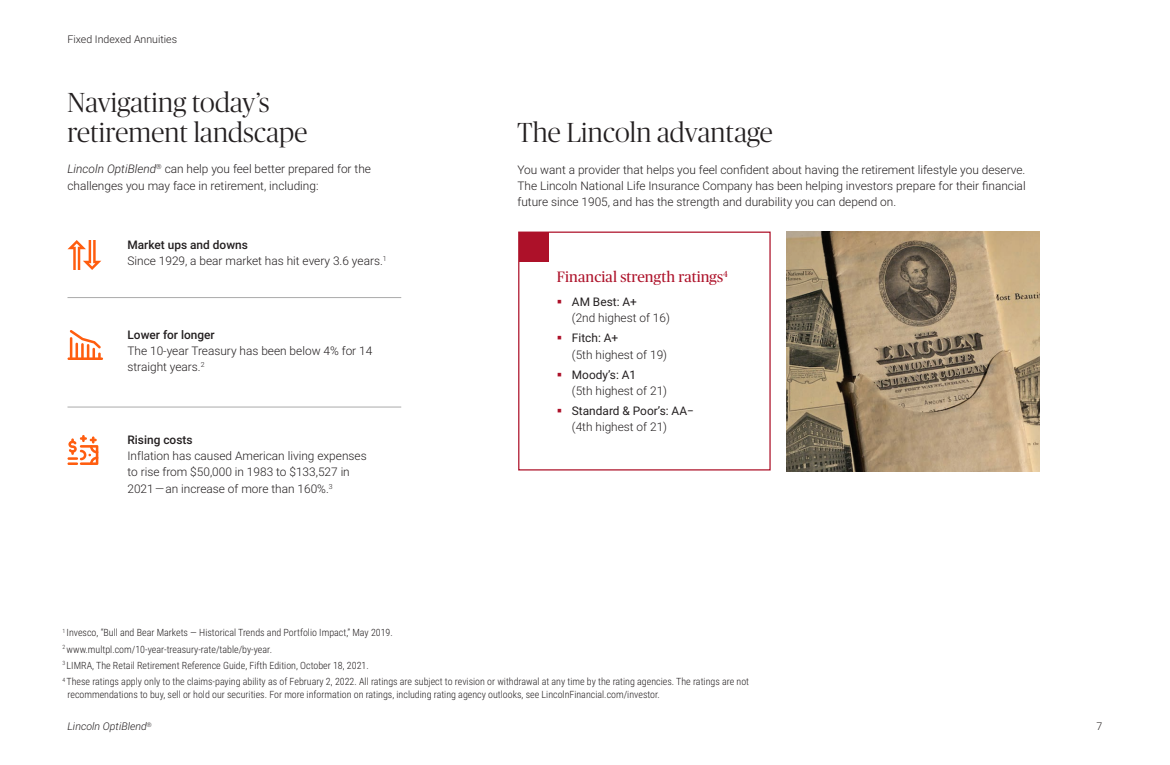
<style>
.page{position:relative;width:1170px;height:765px;background:#fff}
.page>*{position:absolute;margin:0;border:0;box-sizing:border-box;transform-origin:0 0}
.Subheader_1{font:300 27.5px/30px "Publico Banner";letter-spacing:.01em;color:#231f20}
.Subheader_2{font:15px "Publico Headline";letter-spacing:.005em;color:#ad1129}
.Body_Copy{font:300 11.88px/16.2px "Roboto";color:#231f20}
.t1{font:11.88px/16.2px "Roboto";color:#231f20}
.t2{font:300 10.62px "Roboto";color:#231f20}
.t3{font:italic 300 10.62px "Roboto";color:#231f20}
.Footnotes{font:300 10px/12.5px "Roboto Condensed";color:#231f20}
.t4{font:300 6.25px "Roboto";color:#231f20}
.s1{font-style:italic}
.s2{font-weight:500}
.s3{font-weight:400}
.s4{font-weight:300}
</style>
<div class="page">
<hr style="left:68px;top:297px;width:333px;height:1px;background:#aaa">
<hr style="left:68px;top:407px;width:333px;height:1px;background:#aaa">
<img style="left:786px;top:231px;width:254px;height:240px">
<div style="left:518px;top:232px;width:253px;height:239px;border:1px solid #ad1129"></div>
<div style="left:519px;top:232px;width:30px;height:30px;background:#ad1129"></div>
<svg style="left:68px;top:240px;width:33px;height:30px"></svg>
<svg style="left:70px;top:330px;width:31px;height:27px"></svg>
<hr style="left:70px;top:337px;width:2px;height:22px;background:#ff5d0f">
<hr style="left:68px;top:357px;width:35px;height:3px;background:#ff5d0f">
<svg style="left:68px;top:435px;width:30px;height:30px"></svg>
<p class="t2" style="left:68px;top:31px;width:111px">Fixed Indexed Annuities</p>
<p class="Subheader_1" style="left:68px;top:86px;width:241px">Navigating today’s retirement landscape</p>
<p class="Body_Copy" style="left:68px;top:161px;width:305px"><span class="s1">Lincoln OptiBlend</span><sup>®</sup> can help you feel better prepared for the challenges you may face in retirement, including:</p>
<p class="Body_Copy" style="left:128px;top:236px;width:261px"><span class="s2">Market ups and downs<br></span>Since 1929, a bear market has hit every 3.6 years.<sup>1</sup></p>
<p class="Body_Copy" style="left:128px;top:326px;width:246px"><span class="s2">Lower for longer<br></span>The 10-year Treasury has been below 4% for 14 straight years.<sup>2</sup></p>
<p class="Body_Copy" style="left:128px;top:431px;width:241px"><span class="s2">Rising costs<br></span>Inflation has caused American living expenses to rise from $50,000 in 1983 to $133,527 in 2021 — an increase of more than 160%.<sup>3</sup></p>
<p class="Subheader_1" style="left:518px;top:116px;width:257px">The Lincoln advantage</p>
<p class="Body_Copy" style="left:518px;top:161px;width:510px;text-align:justify">You want a provider that helps you feel confident about having the retirement lifestyle you deserve.<br>The Lincoln National Life Insurance Company has been helping investors prepare for their financial future since 1905, and has the strength and durability you can depend on.</p>
<p class="Subheader_2" style="left:557px;top:267px;width:173px">Financial strength ratings<sup>4</sup></p>
<p class="Body_Copy" style="left:572px;top:293px;width:100px"><span class="s3">AM Best: A+<br></span>(2nd highest of 16)</p>
<p class="Body_Copy" style="left:572px;top:330px;width:97px"><span class="s3">Fitch: A+<br></span>(5th highest of 19)</p>
<p class="Body_Copy" style="left:572px;top:366px;width:97px"><span class="s3">Moody’s: A1<br></span>(5th highest of 21)</p>
<p class="t1" style="left:572px;top:402px;width:123px">Standard &amp; Poor’s: AA− <span class="s4">(4th highest of 21)</span></p>
<p class="Footnotes" style="left:62px;top:626px;width:332px"><sup>1</sup> Invesco, “Bull and Bear Markets — Historical Trends and Portfolio Impact,” May 2019.</p>
<p class="Footnotes" style="left:62px;top:642px;width:211px"><sup>2</sup> www.multpl.com/10-year-treasury-rate/table/by-year.</p>
<p class="Footnotes" style="left:62px;top:659px;width:308px"><sup>3</sup> LIMRA, The Retail Retirement Reference Guide, Fifth Edition, October 18, 2021.</p>
<p class="Footnotes" style="left:68px;top:675px;width:683px;text-indent:-5px"><sup>4</sup> These ratings apply only to the claims-paying ability as of February 2, 2022. All ratings are subject to revision or withdrawal at any time by the rating agencies. The ratings are not recommendations to buy, sell or hold our securities. For more information on ratings, including rating agency outlooks, see LincolnFinancial.com/investor.</p>
<p class="t4" style="left:147px;top:720px;width:6px">®</p>
<p class="t3" style="left:68px;top:719px;width:81px">Lincoln OptiBlend</p>
<p class="t2" style="left:1097px;top:719px;width:7px">7</p>
</div>
